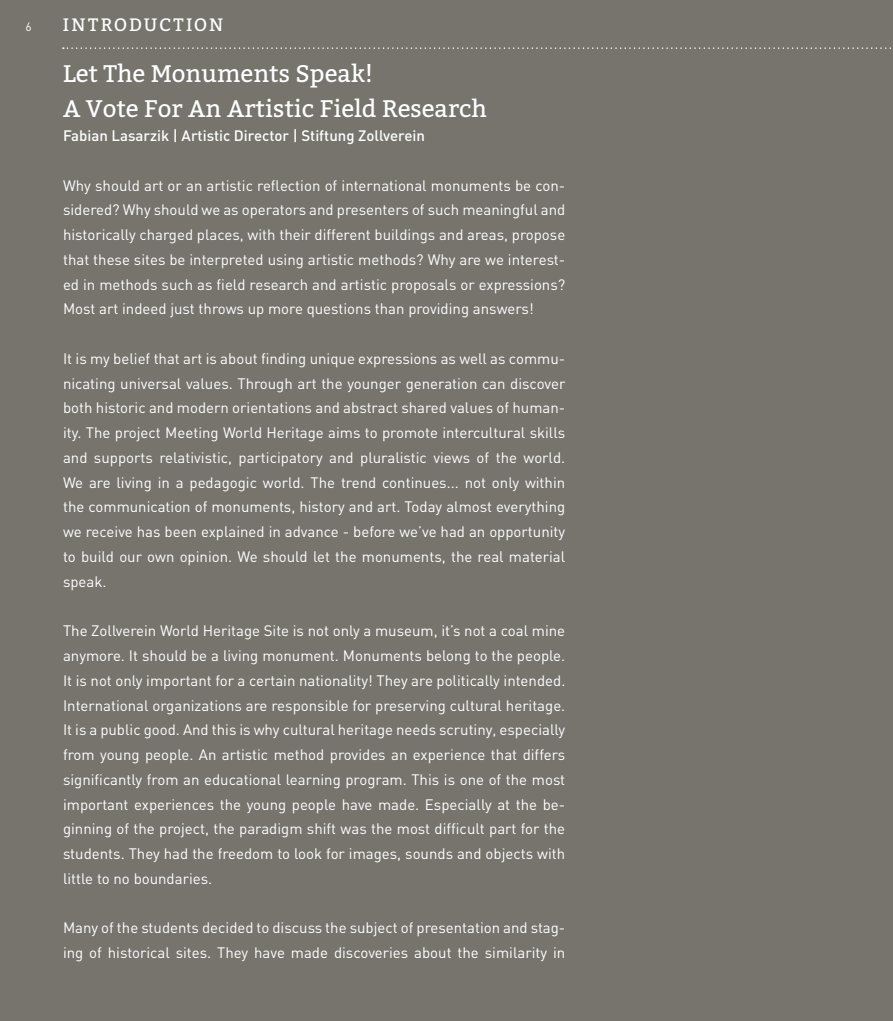
<style>
.page{position:relative;width:893px;height:1021px;background:#fff}
.page>*{position:absolute;margin:0;border:0;box-sizing:border-box;transform-origin:0 0}
.t1{font:24px/34.5px "Bitter";color:#fff}
.t2{font:18px "Bitter";letter-spacing:.12em;color:#fff}
.t3{font:15px/24.8px "DIN";color:#fff;text-align:justify}
.t4{font:500 15px "DIN";color:#fff}
.t5{font:12px "DIN";color:#fff}
</style>
<div class="page">
<div style="left:0;top:0;width:893px;height:1020px;background:#76746d"></div>
<svg style="left:63px;top:47px;width:830px;height:2px;background:#8e8c87"></svg>
<p class="t5" style="left:26px;top:19px;width:8px">6</p>
<p class="t2" style="left:63px;top:14px;width:162px">introduction</p>
<h1 class="t1" style="left:63px;top:57px;width:425px">Let The Monuments Speak!<br>A Vote For An Artistic Field Research</h1>
<p class="t4" style="left:63px;top:126px;width:363px">Fabian Lasarzik | Artistic Director | Stiftung Zollverein</p>
<p class="t3" style="left:63px;top:172px;width:504px">Why should art or an artistic reflection of international monuments be con&shy;sidered? Why should we as operators and presenters of such meaningful and historically charged places, with their different buildings and areas, propose that these sites be interpreted using artistic methods? Why are we interest&shy;ed in methods such as field research and artistic proposals or expressions?<br>Most art indeed just throws up more questions than providing answers!</p>
<p class="t3" style="left:63px;top:346px;width:504px">It is my belief that art is about finding unique expressions as well as commu&shy;nicating universal values. Through art the younger generation can discover both historic and modern orientations and abstract shared values of human&shy;ity. The project Meeting World Heritage aims to promote intercultural skills and supports relativistic, participatory and pluralistic views of the world.<br>We are living in a pedagogic world. The trend continues... not only within the communication of monuments, history and art. Today almost everything we receive has been explained in advance - before we’ve had an opportunity to build our own opinion. We should let the monuments, the real material speak.</p>
<p class="t3" style="left:63px;top:618px;width:504px">The Zollverein World Heritage Site is not only a museum, it’s not a coal mine anymore. It should be a living monument. Monuments belong to the people.<br>It is not only important for a certain nationality! They are politically intended.<br>International organizations are responsible for preserving cultural heritage.<br>It is a public good. And this is why cultural heritage needs scrutiny, especially from young people. An artistic method provides an experience that differs significantly from an educational learning program. This is one of the most important experiences the young people have made. Especially at the be&shy;ginning of the project, the paradigm shift was the most difficult part for the students. They had the freedom to look for images, sounds and objects with little to no boundaries.</p>
<p class="t3" style="left:63px;top:915px;width:504px">Many of the students decided to discuss the subject of presentation and stag&shy;ing of historical sites. They have made discoveries about the similarity in</p>
</div>
